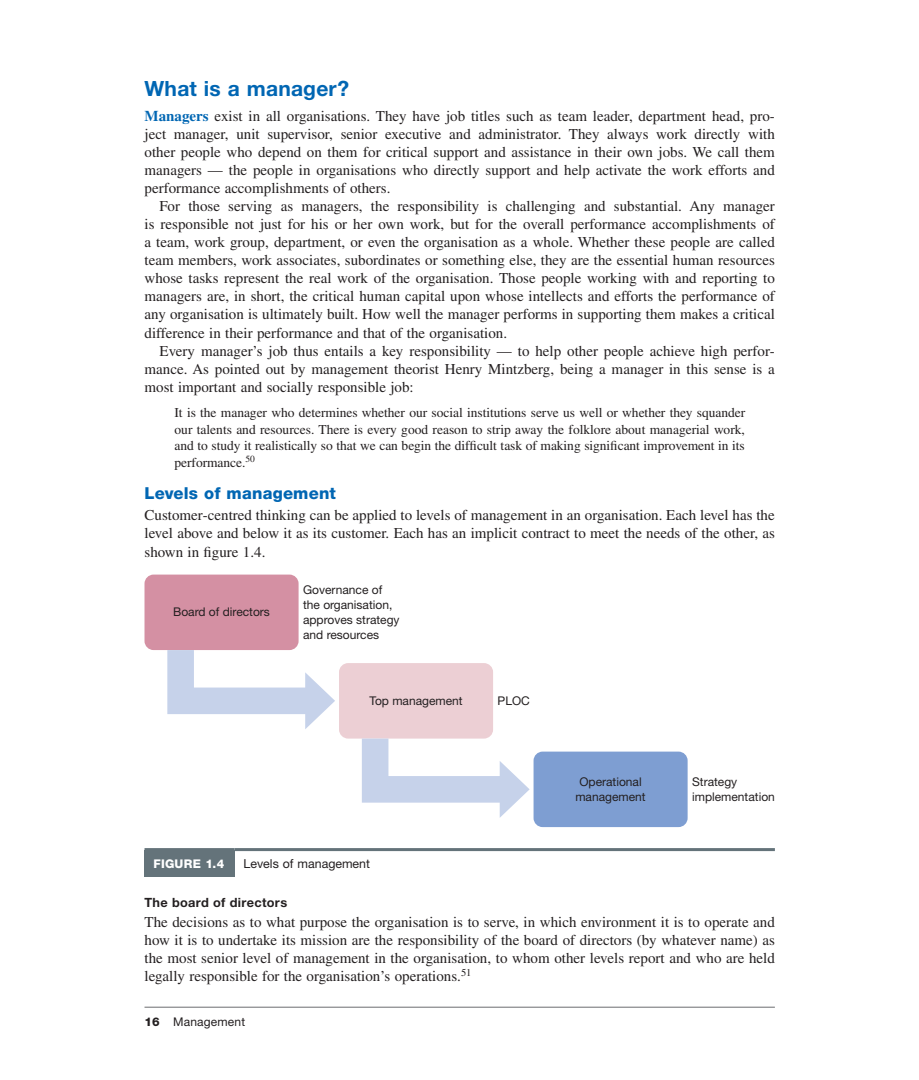
<style>
.page{position:relative;width:919px;height:1080px;background:#fff}
.page>*{position:absolute;margin:0;border:0;box-sizing:border-box;transform-origin:0 0}
.t1{font:700 21px "Helvetica Neue LT Std";letter-spacing:.01em;color:#0166b3}
.t2{font:800 16.5px "Helvetica Neue LT Std";letter-spacing:.01em;color:#0166b3}
.t3{font:15px/18px "Times LT Std";color:#231f20;text-align:justify}
.t4{font:13.5px/16.5px "Times LT Std";letter-spacing:-.005em;color:#231f20;text-align:justify}
.t5{font:700 12.75px "Helvetica Neue LT Std";letter-spacing:.025em;color:#231f20}
.t6{font:12.3px "Helvetica Neue LT Std";color:#231f20}
.t7{font:12px/15px "Helvetica Neue LT Std";color:#231f20}
.t8{font:800 12px "Helvetica Neue LT Std";letter-spacing:.02em;color:#fff}
.s1{font-weight:700;color:#0166b3}
.s2{font-weight:800}
</style>
<div class="page">
<hr style="left:144px;top:1007px;width:630px;height:1px;background:#6c6d70">
<div style="left:144px;top:850px;width:90px;height:26px;background:#64737a"></div>
<hr style="left:144px;top:848px;width:90px;height:3px;background:#64737a">
<hr style="left:234px;top:848px;width:540px;height:3px;background:#64737a">
<div style="left:144px;top:575px;width:154px;height:75px;background:#d490a3;border-radius:9px"></div>
<div style="left:339px;top:663px;width:154px;height:76px;background:#eccfd4;border-radius:9px"></div>
<div style="left:533px;top:752px;width:154px;height:75px;background:#7e9ed2;border-radius:9px"></div>
<svg style="left:167px;top:650px;width:168px;height:79px"></svg>
<svg style="left:362px;top:739px;width:167px;height:79px"></svg>
<h1 class="t1" style="left:144px;top:76px;width:206px">What is a manager?</h1>
<p class="t3" style="left:144px;top:107px;width:632px"><span class="s1">Managers</span> exist in all organisations. They have job titles such as team leader, department head, pro&shy;ject manager, unit supervisor, senior executive and administrator. They always work directly with other people who depend on them for critical support and assistance in their own jobs. We call them managers — the people in organisations who directly support and help activate the work efforts and performance accomplishments of others.</p>
<p class="t3" style="left:144px;top:197px;width:632px;text-indent:15px">For those serving as managers, the responsibility is challenging and substantial. Any manager is responsible not just for his or her own work, but for the overall performance accomplishments of a team, work group, department, or even the organisation as a whole. Whether these people are called team members, work associates, subordinates or something else, they are the essential human resources whose tasks represent the real work of the organisation. Those people working with and reporting to managers are, in short, the critical human capital upon whose intellects and efforts the performance of any organisation is ultimately built. How well the manager performs in supporting them makes a critical difference in their performance and that of the organisation.</p>
<p class="t3" style="left:144px;top:341px;width:632px;text-indent:15px">Every manager’s job thus entails a key responsibility — to help other people achieve high perfor&shy;mance. As pointed out by management theorist Henry Mintzberg, being a manager in this sense is a most important and socially responsible job:</p>
<p class="t4" style="left:174px;top:404px;width:572px">It is the manager who determines whether our social institutions serve us well or whether they squander our talents and resources. There is every good reason to strip away the folklore about managerial work, and to study it realistically so that we can begin the difficult task of making significant improvement in its performance.<sup>50</sup></p>
<p class="t2" style="left:144px;top:484px;width:193px">Levels of management</p>
<p class="t3" style="left:144px;top:506px;width:632px">Customer‐centred thinking can be applied to levels of management in an organisation. Each level has the level above and below it as its customer. Each has an implicit contract to meet the needs of the other, as shown in figure 1.4.</p>
<p class="t7" style="left:173px;top:604px;width:98px">Board of directors</p>
<p class="t7" style="left:303px;top:582px;width:98px">Governance of the organisation, approves strategy and resources</p>
<p class="t7" style="left:369px;top:693px;width:95px">Top management</p>
<p class="t7" style="left:497px;top:693px;width:34px">PLOC</p>
<p class="t7" style="left:575px;top:774px;width:72px;text-align:center">Operational management</p>
<p class="t7" style="left:692px;top:774px;width:84px">Strategy implementation</p>
<p class="t8" style="left:153px;top:857px;width:72px">Figure 1.4</p>
<p class="t6" style="left:243px;top:856px;width:128px">Levels of management</p>
<p class="t5" style="left:144px;top:895px;width:144px">The board of directors</p>
<p class="t3" style="left:144px;top:913px;width:632px">The decisions as to what purpose the organisation is to serve, in which environment it is to operate and how it is to undertake its mission are the responsibility of the board of directors (by whatever name) as the most senior level of management in the organisation, to whom other levels report and who are held legally responsible for the organisation’s operations.<sup>51</sup></p>
<p class="t7" style="left:144px;top:1014px;width:102px"><span class="s2">16</span> Management</p>
</div>
